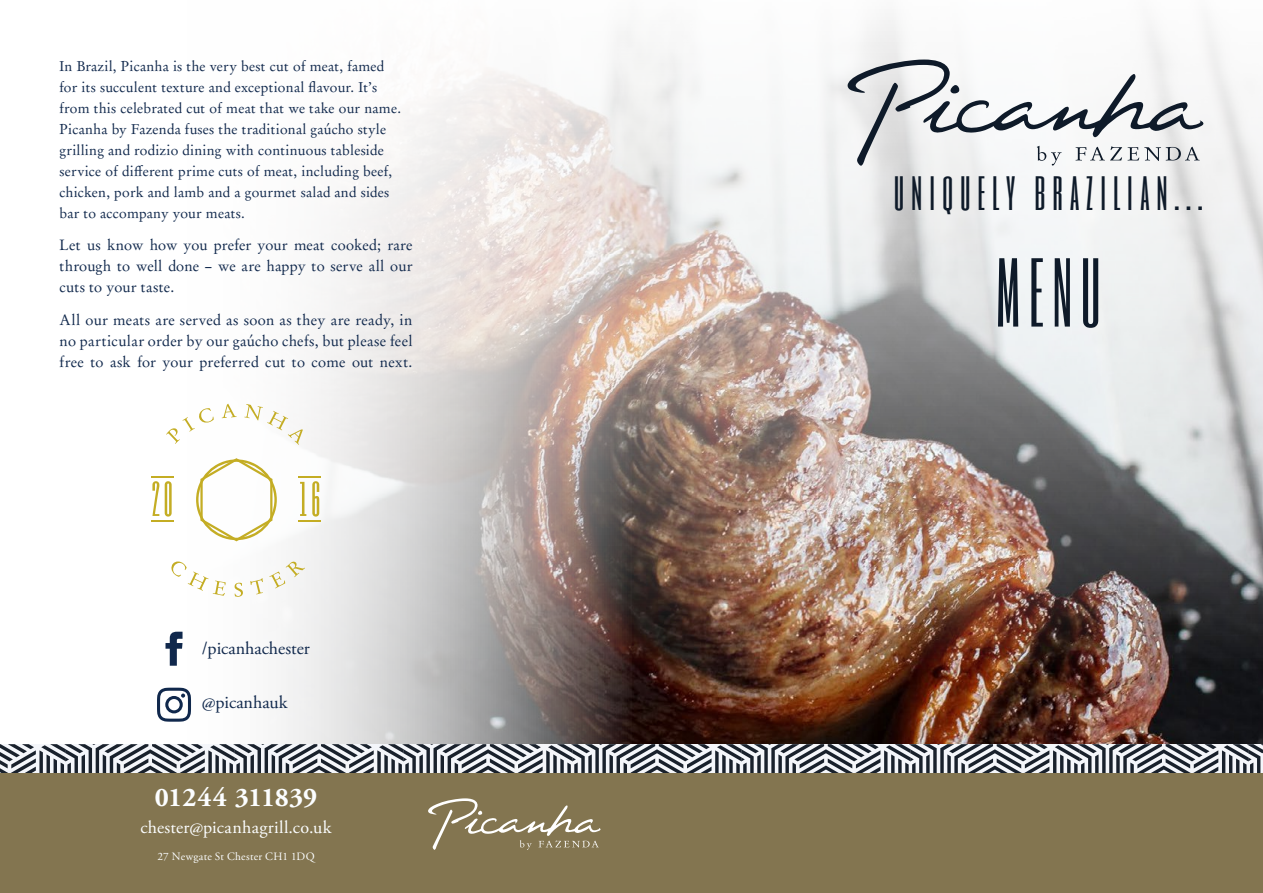
<style>
.page{position:relative;width:1263px;height:893px;background:#fff}
.page>*{position:absolute;margin:0;border:0;box-sizing:border-box;transform-origin:0 0}
.t1{font:81px "Six Caps";color:#0e1a29}
.t2{font:45px "Six Caps";letter-spacing:.15em;color:#0e1a29}
.t3{font:700 27px "Adobe Garamond Pro";letter-spacing:.005em;color:#fcfeff}
.t4{font:18px "Adobe Garamond Pro";letter-spacing:.02em;color:#fcfeff}
.t5{font:18px "Adobe Garamond Pro";color:#10284c}
.t6{font:15px/21px "Garamond No 8";letter-spacing:.015em;color:#10284c;text-align:justify}
.t7{font:14.25px/21px "Garamond No 8";letter-spacing:.02em;color:#10284c}
.t8{font:11.25px "Adobe Garamond Pro";letter-spacing:.02em;color:#fcfeff}
</style>
<div class="page">
<img style="left:631px;top:17px;width:632px;height:727px">
<svg style="left:159px;top:31px;width:472px;height:713px"></svg>
<svg style="left:847px;top:60px;width:359px;height:107px"></svg>
<svg style="left:0;top:744px;width:1263px;height:30px"></svg>
<div style="left:0;top:774px;width:1263px;height:119px;background:#837550"></div>
<svg style="left:428px;top:798px;width:172px;height:52px"></svg>
<svg style="left:166px;top:408px;width:48px;height:36px"></svg>
<svg style="left:222px;top:404px;width:15px;height:14px"></svg>
<svg style="left:244px;top:404px;width:59px;height:41px"></svg>
<svg style="left:171px;top:561px;width:55px;height:35px"></svg>
<svg style="left:235px;top:583px;width:8px;height:14px"></svg>
<svg style="left:250px;top:578px;width:13px;height:16px"></svg>
<svg style="left:269px;top:562px;width:36px;height:26px"></svg>
<svg style="left:196px;top:458px;width:81px;height:83px"></svg>
<svg style="left:152px;top:481px;width:7px;height:35px"></svg>
<svg style="left:165px;top:481px;width:7px;height:36px"></svg>
<svg style="left:300px;top:482px;width:6px;height:34px"></svg>
<svg style="left:312px;top:481px;width:7px;height:36px"></svg>
<hr style="left:299px;top:476px;width:22px;height:2px;background:#c4ad24">
<hr style="left:299px;top:520px;width:22px;height:2px;background:#c4ad24">
<hr style="left:151px;top:476px;width:22px;height:2px;background:#c4ad24">
<hr style="left:151px;top:520px;width:22px;height:2px;background:#c4ad24">
<svg style="left:165px;top:632px;width:18px;height:34px"></svg>
<svg style="left:157px;top:688px;width:34px;height:34px"></svg>
<p class="t7" style="left:60px;top:55px;width:343px">In Brazil, Picanha is the very best cut of meat, famed for its succulent texture and exceptional flavour. It’s from this celebrated cut of meat that we take our name.<br>Picanha by Fazenda fuses the traditional gaúcho style grilling and rodizio dining with continuous tableside service of different prime cuts of meat, including beef, chicken, pork and lamb and a gourmet salad and sides bar to accompany your meats.</p>
<p class="t6" style="left:60px;top:234px;width:354px">Let us know how you prefer your meat cooked; rare through to well done – we are happy to serve all our cuts to your taste.</p>
<p class="t6" style="left:60px;top:309px;width:354px">All our meats are served as soon as they are ready, in no particular order by our gaúcho chefs, but please feel free to ask for your preferred cut to come out next.</p>
<p class="t5" style="left:202px;top:638px;width:110px">/picanhachester</p>
<p class="t5" style="left:202px;top:692px;width:87px">@picanhauk</p>
<h3 class="t3" style="left:155px;top:782px;width:164px">01244 311839</h3>
<p class="t4" style="left:140px;top:817px;width:193px">chester@picanhagrill.co.uk</p>
<p class="t8" style="left:157px;top:850px;width:159px">27 Newgate St Chester CH1 1DQ</p>
<h2 class="t2" style="left:894px;top:160px;width:310px">uniquely brazilian...</h2>
<h1 class="t1" style="left:995px;top:236px;width:107px">MENU</h1>
</div>
